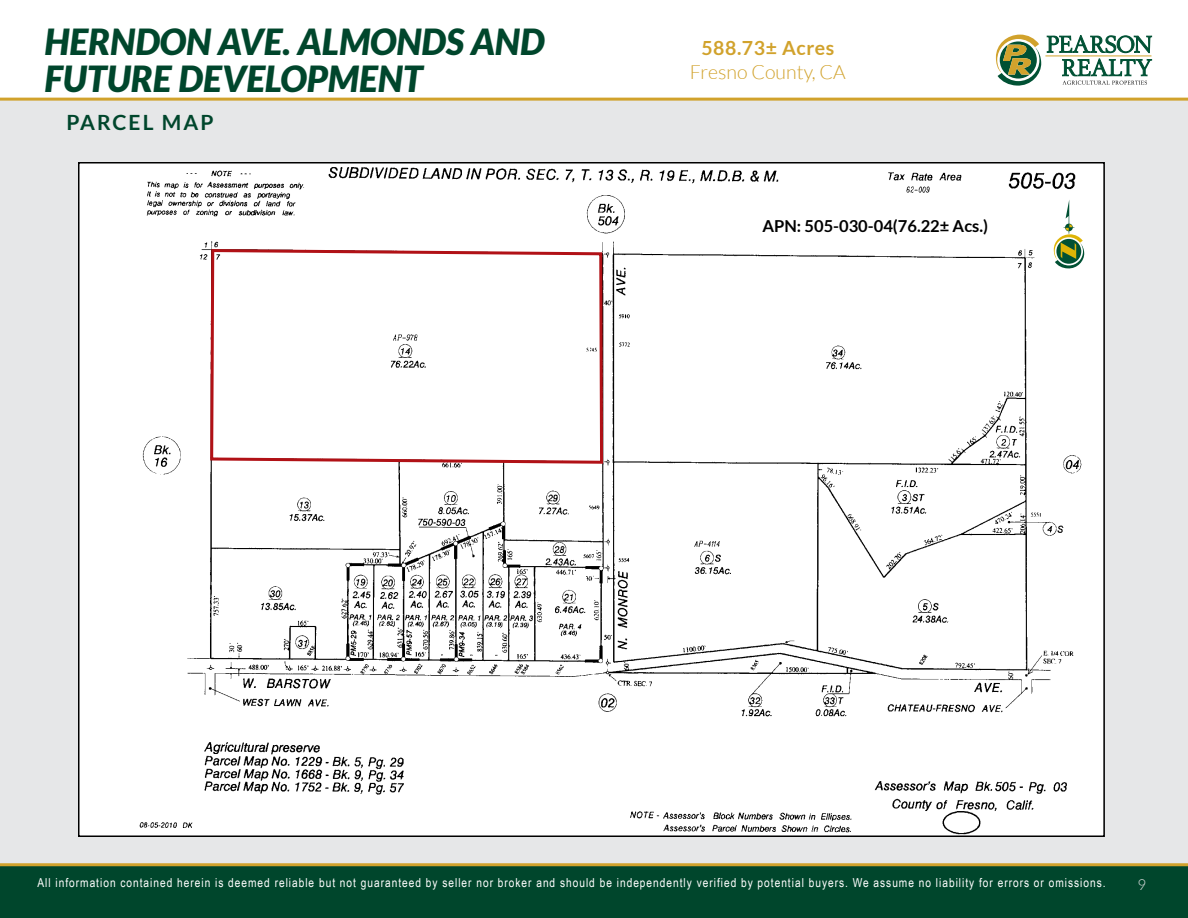
<style>
.page{position:relative;width:1188px;height:918px;background:#fff}
.page>*{position:absolute;margin:0;border:0;box-sizing:border-box;transform-origin:0 0}
.t1{font:italic 900 36px/37.2px "Lato";color:#00462c}
.t2{font:700 21px "Lato";letter-spacing:.1em;color:#00462c}
.t3{font:300 19.5px "Lato";color:#d1a22c}
.t4{font:700 19.5px "Lato";letter-spacing:.03em;color:#d1a22c}
.t5{font:700 16.5px "Lato";color:#000}
.t6{font:300 15px "Lato";color:#dcddde}
.t7{font:12.3px "Arial Narrow";letter-spacing:.08em;color:#fff}
</style>
<div class="page">
<div style="left:0;top:99px;width:1188px;height:765px;background:#e6e7e8"></div>
<img style="left:81px;top:165px;width:1021px;height:669px">
<div style="left:209px;top:248px;width:396px;height:217px;background:#fff"></div>
<div style="left:1045px;top:195px;width:49px;height:115px;background:#fff"></div>
<svg style="left:1053px;top:200px;width:32px;height:69px"></svg>
<svg style="left:996px;top:35px;width:156px;height:51px"></svg>
<div style="left:0;top:864px;width:1188px;height:54px;background:#00462c"></div>
<hr style="left:0;top:863px;width:1188px;height:3px;background:#d1a22c">
<hr style="left:0;top:98px;width:1188px;height:3px;background:#d1a22c">
<h1 class="t1" style="left:44px;top:24px;width:502px">HERNDON AVE. ALMONDS AND<br>FUTURE DEVELOPMENT</h1>
<h2 class="t2" style="left:66px;top:110px;width:149px">PARCEL MAP</h2>
<h3 class="t4" style="left:701px;top:36px;width:135px">588.73± Acres</h3>
<h3 class="t3" style="left:690px;top:61px;width:157px">Fresno County, CA</h3>
<h3 class="t5" style="left:762px;top:217px;width:227px">APN: 505-030-04(76.22± Acs.)</h3>
<p class="t7" style="left:38px;top:873px;width:1070px">All information contained herein is deemed reliable but not guaranteed by seller nor broker and should be independently verified by potential buyers. We assume no liability for errors or omissions.</p>
<p class="t6" style="left:1138px;top:876px;width:10px">9</p>
</div>
